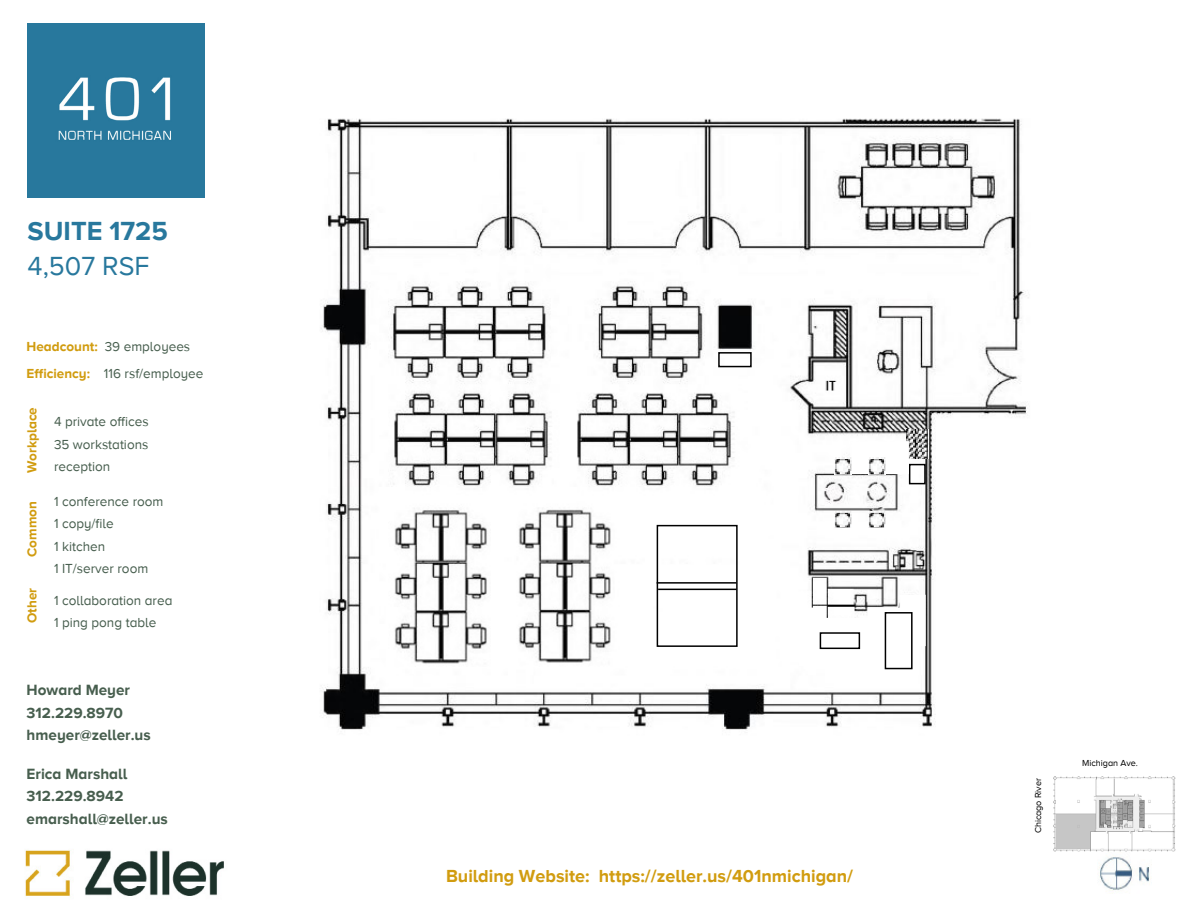
<style>
.page{position:relative;width:1188px;height:918px;background:#fff}
.page>*{position:absolute;margin:0;border:0;box-sizing:border-box;transform-origin:0 0}
.t1{font:700 27px "Proxima NW01 Alt";color:#28789d}
.t2{font:27px "Proxima NW01 Alt Reg";color:#28789d}
.t3{font:700 18px "Proxima NW01 Alt";color:#d19c0f}
.t4{font:700 15.3px/23px "Proxima NW01 Alt";color:#475e4e}
.t5{font:13.5px/22.5px "Proxima NW01 Alt Reg";color:#475e4e}
.t6{font:700 13.5px "Proxima NW01 Alt";color:#d19c0f}
.t7{font:9px "Proxima NW01 Alt Reg";color:#000}
.s1{font-family:"Proxima NW01 Alt";font-weight:700;color:#d19c0f}
</style>
<div class="page">
<img style="left:25px;top:849px;width:199px;height:47px">
<img style="left:28px;top:24px;width:177px;height:174px">
<img style="left:1099px;top:851px;width:52px;height:40px">
<img style="left:321px;top:118px;width:706px;height:612px">
<div style="left:657px;top:525px;width:81px;height:122px;border:2px solid #000"></div>
<hr style="left:657px;top:582px;width:80px;height:2px;background:#000">
<hr style="left:658px;top:589px;width:79px;height:1px;background:#000">
<img style="left:906px;top:430px;width:23px;height:29px">
<img style="left:868px;top:511px;width:17px;height:17px">
<img style="left:835px;top:511px;width:17px;height:17px">
<div style="left:718px;top:352px;width:34px;height:15px;border:2px solid #000"></div>
<div style="left:909px;top:464px;width:17px;height:20px;border:2px solid #000"></div>
<div style="left:850px;top:441px;width:59px;height:33px;background:#fff"></div>
<img style="left:868px;top:458px;width:17px;height:16px">
<img style="left:835px;top:458px;width:17px;height:16px">
<div style="left:803px;top:618px;width:74px;height:51px;background:#fff"></div>
<div style="left:799px;top:608px;width:26px;height:58px;background:#fff"></div>
<div style="left:868px;top:608px;width:53px;height:58px;background:#fff"></div>
<div style="left:899px;top:595px;width:27px;height:51px;background:#fff;border:2px solid #fff"></div>
<div style="left:885px;top:612px;width:28px;height:57px;border:2px solid #000"></div>
<div style="left:820px;top:632px;width:40px;height:17px;border:2px solid #000"></div>
<img style="left:1053px;top:776px;width:123px;height:75px">
<h1 class="t1" style="left:28px;top:216px;width:142px">SUITE 1725</h1>
<h1 class="t2" style="left:28px;top:251px;width:123px">4,507 RSF</h1>
<p class="t5" style="left:27px;top:332px;width:178px;line-height:27px"><span class="s1">Headcount:</span> 39 employees<br><span class="s1">Efficiency:</span> 116 rsf/employee</p>
<p class="t6" style="left:24px;top:473px;width:68px;rotate:-90deg">Workplace</p>
<p class="t5" style="left:54px;top:410px;width:96px;text-align:justify">4 private offices 35 workstations reception</p>
<p class="t5" style="left:54px;top:490px;width:111px">1 conference room<br>1 copy/file<br>1 kitchen<br>1 IT/server room</p>
<p class="t5" style="left:54px;top:589px;width:120px">1 collaboration area<br>1 ping pong table</p>
<p class="t6" style="left:24px;top:557px;width:57px;rotate:-90deg">Common</p>
<p class="t6" style="left:24px;top:623px;width:37px;rotate:-90deg">Other</p>
<p class="t4" style="left:27px;top:678px;width:126px">Howard Meyer<br>312.229.8970 hmeyer@zeller.us</p>
<p class="t4" style="left:27px;top:762px;width:143px">Erica Marshall<br>312.229.8942 emarshall@zeller.us</p>
<h2 class="t3" style="left:446px;top:866px;width:409px">Building Website: https://zeller.us/401nmichigan/</h2>
<p class="t7" style="left:1033px;top:833px;width:57px;rotate:-90deg">Chicago River</p>
<p class="t7" style="left:1082px;top:758px;width:57px">Michigan Ave.</p>
</div>
